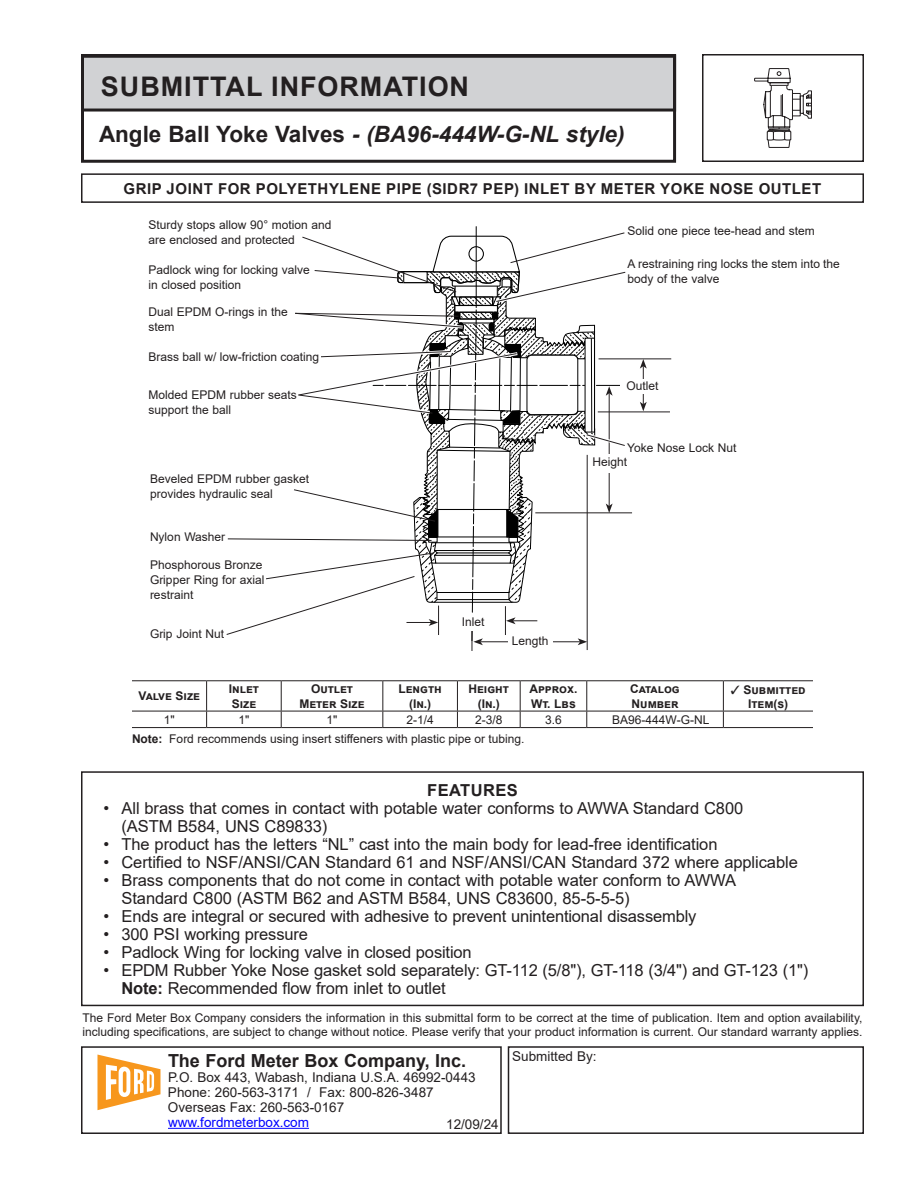
<style>
.page{position:relative;width:918px;height:1188px;background:#fff}
.page>*{position:absolute;margin:0;border:0;box-sizing:border-box;transform-origin:0 0}
.t1{font:700 27px "Arial";letter-spacing:.035em;color:#231f20}
.t2{font:italic 700 22.5px "Arial";color:#231f20}
.t3{font:700 18px "Arial";color:#231f20}
.t4{font:16.5px "Arial";letter-spacing:-.005em;color:#231f20}
.t5{font:700 16.5px "Arial";letter-spacing:.025em;color:#231f20}
.t6{font:700 15px "Arial";letter-spacing:.035em;color:#231f20}
.t7{font:13.5px/15px "Arial";color:#231f20}
.t8{font:12px/15px "Arial";color:#231f20}
.t9{font:700 12px "Arial";color:#231f20}
.s1{font-style:normal}
.s2{font-weight:700}
.s3{color:#00f}
</style>
<div class="page">
<hr style="left:476px;top:227px;width:1px;height:81px;background:#000">
<hr style="left:643px;top:366px;width:1px;height:38px;background:#231f20">
<svg style="left:640px;top:359px;width:7px;height:10px"></svg>
<svg style="left:640px;top:402px;width:7px;height:9px"></svg>
<div style="left:621px;top:379px;width:43px;height:14px;background:#fff"></div>
<hr style="left:472px;top:615px;width:1px;height:36px;background:#231f20">
<hr style="left:587px;top:455px;width:1px;height:195px;background:#231f20">
<hr style="left:599px;top:358px;width:72px;height:1px;background:#231f20">
<hr style="left:598px;top:412px;width:72px;height:1px;background:#231f20">
<hr style="left:535px;top:512px;width:97px;height:1px;background:#231f20">
<div style="left:81px;top:771px;width:783px;height:235px;border:2px solid #231f20"></div>
<div style="left:81px;top:173px;width:783px;height:30px;border:2px solid #231f20"></div>
<svg style="left:754px;top:68px;width:58px;height:80px"></svg>
<div style="left:702px;top:54px;width:162px;height:108px;border:2px solid #231f20"></div>
<hr style="left:132px;top:680px;width:75px;height:1px;background:#231f20">
<hr style="left:207px;top:680px;width:74px;height:1px;background:#231f20">
<hr style="left:206px;top:681px;width:1px;height:30px;background:#231f20">
<hr style="left:281px;top:680px;width:102px;height:1px;background:#231f20">
<hr style="left:281px;top:681px;width:1px;height:30px;background:#231f20">
<hr style="left:383px;top:680px;width:74px;height:1px;background:#231f20">
<hr style="left:382px;top:681px;width:1px;height:30px;background:#231f20">
<hr style="left:457px;top:680px;width:63px;height:1px;background:#231f20">
<hr style="left:457px;top:681px;width:1px;height:30px;background:#231f20">
<hr style="left:520px;top:680px;width:67px;height:1px;background:#231f20">
<hr style="left:520px;top:681px;width:1px;height:30px;background:#231f20">
<hr style="left:587px;top:680px;width:136px;height:1px;background:#231f20">
<hr style="left:586px;top:681px;width:1px;height:30px;background:#231f20">
<hr style="left:723px;top:680px;width:90px;height:1px;background:#231f20">
<hr style="left:723px;top:681px;width:1px;height:30px;background:#231f20">
<hr style="left:132px;top:711px;width:75px;height:1px;background:#231f20">
<hr style="left:207px;top:711px;width:74px;height:1px;background:#231f20">
<svg style="left:206px;top:711px;width:1px;height:16px"></svg>
<hr style="left:281px;top:711px;width:102px;height:1px;background:#231f20">
<svg style="left:281px;top:711px;width:1px;height:16px"></svg>
<hr style="left:383px;top:711px;width:74px;height:1px;background:#231f20">
<svg style="left:382px;top:711px;width:1px;height:16px"></svg>
<hr style="left:457px;top:711px;width:63px;height:1px;background:#231f20">
<svg style="left:457px;top:711px;width:1px;height:16px"></svg>
<hr style="left:520px;top:711px;width:67px;height:1px;background:#231f20">
<svg style="left:520px;top:711px;width:1px;height:16px"></svg>
<hr style="left:587px;top:711px;width:136px;height:1px;background:#231f20">
<svg style="left:586px;top:711px;width:1px;height:16px"></svg>
<hr style="left:723px;top:711px;width:90px;height:1px;background:#231f20">
<svg style="left:723px;top:711px;width:1px;height:16px"></svg>
<hr style="left:132px;top:727px;width:75px;height:1px;background:#231f20">
<hr style="left:207px;top:727px;width:74px;height:1px;background:#231f20">
<hr style="left:281px;top:727px;width:102px;height:1px;background:#231f20">
<hr style="left:383px;top:727px;width:74px;height:1px;background:#231f20">
<hr style="left:457px;top:727px;width:63px;height:1px;background:#231f20">
<hr style="left:520px;top:727px;width:67px;height:1px;background:#231f20">
<hr style="left:587px;top:727px;width:136px;height:1px;background:#231f20">
<hr style="left:723px;top:727px;width:90px;height:1px;background:#231f20">
<div style="left:508px;top:1046px;width:356px;height:88px;border:2px solid #231f20"></div>
<div style="left:82px;top:56px;width:593px;height:54px;background:#d1d2d4"></div>
<div style="left:81px;top:54px;width:595px;height:58px;border:3px solid #231f20"></div>
<div style="left:81px;top:55px;width:595px;height:108px;border:3px solid #231f20"></div>
<svg style="left:226px;top:232px;width:402px;height:413px"></svg>
<hr style="left:168px;top:1128px;width:141px;height:1px;background:#00f">
<div style="left:81px;top:1046px;width:421px;height:88px;border:2px solid #231f20"></div>
<svg style="left:97px;top:1055px;width:63px;height:55px"></svg>
<p class="t1" style="left:101px;top:68px;width:370px">SUBMITTAL INFORMATION</p>
<p class="t2" style="left:99px;top:119px;width:527px"><span class="s1">Angle Ball Yoke Valves</span> - (BA96-444W-G-NL style)</p>
<p class="t6" style="left:124px;top:178px;width:699px">GRIP JOINT FOR POLYETHYLENE PIPE (SIDR7 PEP) INLET BY METER YOKE NOSE OUTLET</p>
<p class="t8" style="left:148px;top:217px;width:185px">Sturdy stops allow 90° motion and are enclosed and protected</p>
<p class="t8" style="left:148px;top:262px;width:163px">Padlock wing for locking valve</p>
<p class="t8" style="left:148px;top:277px;width:94px">in closed position</p>
<p class="t8" style="left:148px;top:304px;width:141px">Dual EPDM O-rings in the stem</p>
<p class="t8" style="left:148px;top:349px;width:172px">Brass ball w/ low-friction coating</p>
<p class="t8" style="left:148px;top:387px;width:150px">Molded EPDM rubber seats support the ball</p>
<p class="t8" style="left:150px;top:471px;width:161px">Beveled EPDM rubber gasket provides hydraulic seal</p>
<p class="t8" style="left:150px;top:529px;width:77px">Nylon Washer</p>
<p class="t8" style="left:150px;top:557px;width:116px">Phosphorous Bronze<br>Gripper Ring for axial restraint</p>
<p class="t8" style="left:150px;top:627px;width:76px">Grip Joint Nut</p>
<p class="t9" style="left:139px;top:688px;width:63px">Valve Size</p>
<p class="t9" style="left:229px;top:680px;width:32px">Inlet</p>
<p class="t9" style="left:232px;top:695px;width:26px">Size</p>
<p class="t9" style="left:311px;top:680px;width:44px">Outlet</p>
<p class="t9" style="left:299px;top:695px;width:67px">Meter Size</p>
<p class="t8" style="left:628px;top:224px;width:189px">Solid one piece tee-head and stem</p>
<p class="t8" style="left:628px;top:257px;width:214px">A restraining ring locks the stem into the body of the valve</p>
<p class="t8" style="left:626px;top:379px;width:34px">Outlet</p>
<p class="t8" style="left:627px;top:441px;width:111px">Yoke Nose Lock Nut</p>
<p class="t8" style="left:592px;top:454px;width:36px">Height</p>
<p class="t9" style="left:398px;top:680px;width:45px">Length</p>
<p class="t9" style="left:409px;top:695px;width:24px">(In.)</p>
<p class="t8" style="left:462px;top:614px;width:24px">Inlet</p>
<p class="t8" style="left:512px;top:633px;width:38px">Length</p>
<p class="t9" style="left:469px;top:680px;width:42px">Height</p>
<p class="t9" style="left:478px;top:695px;width:24px">(In.)</p>
<p class="t9" style="left:529px;top:680px;width:49px">Approx.</p>
<p class="t9" style="left:531px;top:695px;width:46px">Wt. Lbs</p>
<p class="t9" style="left:630px;top:680px;width:51px">Catalog</p>
<p class="t9" style="left:632px;top:695px;width:46px">Number</p>
<p class="t9" style="left:744px;top:681px;width:63px">Submitted</p>
<p class="t9" style="left:748px;top:695px;width:42px">Item(s)</p>
<p class="t8" style="left:164px;top:712px;width:12px">1"</p>
<p class="t8" style="left:238px;top:712px;width:12px">1"</p>
<p class="t8" style="left:327px;top:712px;width:12px">1"</p>
<p class="t8" style="left:406px;top:712px;width:29px">2-1/4</p>
<p class="t8" style="left:475px;top:712px;width:29px">2-3/8</p>
<p class="t8" style="left:545px;top:712px;width:18px">3.6</p>
<p class="t8" style="left:612px;top:712px;width:99px">BA96-444W-G-NL</p>
<p class="t8" style="left:132px;top:732px;width:394px"><span class="s2">Note:</span> Ford recommends using insert stiffeners with plastic pipe or tubing.</p>
<p class="t5" style="left:427px;top:778px;width:92px">FEATURES</p>
<p class="t4" style="left:103px;top:797px;width:641px">• All brass that comes in contact with potable water conforms to AWWA Standard C800</p>
<p class="t4" style="left:122px;top:815px;width:207px">(ASTM B584, UNS C89833)</p>
<p class="t4" style="left:103px;top:833px;width:616px">• The product has the letters “NL” cast into the main body for lead-free identification</p>
<p class="t4" style="left:103px;top:851px;width:696px">• Certified to NSF/ANSI/CAN Standard 61 and NSF/ANSI/CAN Standard 372 where applicable</p>
<p class="t4" style="left:103px;top:869px;width:634px">• Brass components that do not come in contact with potable water conform to AWWA</p>
<p class="t4" style="left:122px;top:887px;width:510px">Standard C800 (ASTM B62 and ASTM B584, UNS C83600, 85-5-5-5)</p>
<p class="t4" style="left:104px;top:905px;width:595px">• Ends are integral or secured with adhesive to prevent unintentional disassembly</p>
<p class="t4" style="left:104px;top:923px;width:206px">• 300 PSI working pressure</p>
<p class="t4" style="left:104px;top:941px;width:370px">• Padlock Wing for locking valve in closed position</p>
<p class="t4" style="left:104px;top:959px;width:706px">• EPDM Rubber Yoke Nose gasket sold separately: GT-112 (5/8"), GT-118 (3/4") and GT-123 (1")</p>
<p class="t4" style="left:122px;top:977px;width:326px"><span class="s2">Note:</span> Recommended flow from inlet to outlet</p>
<p class="t8" style="left:82px;top:1011px;width:782px;line-height:14.4px">The Ford Meter Box Company considers the information in this submittal form to be correct at the time of publication. Item and option availability, including specifications, are subject to change without notice. Please verify that your product information is current. Our standard warranty applies.</p>
<p class="t3" style="left:168px;top:1048px;width:300px">The Ford Meter Box Company, Inc.</p>
<p class="t7" style="left:168px;top:1070px;width:309px">P.O. Box 443, Wabash, Indiana U.S.A. 46992-0443</p>
<p class="t7" style="left:168px;top:1085px;width:267px">Phone: 260-563-3171 / Fax: 800-826-3487</p>
<p class="t7" style="left:168px;top:1100px;width:178px">Overseas Fax: 260-563-0167 <span class="s3">www.fordmeterbox.com</span></p>
<p class="t7" style="left:446px;top:1117px;width:54px">12/09/24</p>
<p class="t7" style="left:512px;top:1048px;width:86px">Submitted By:</p>
</div>
